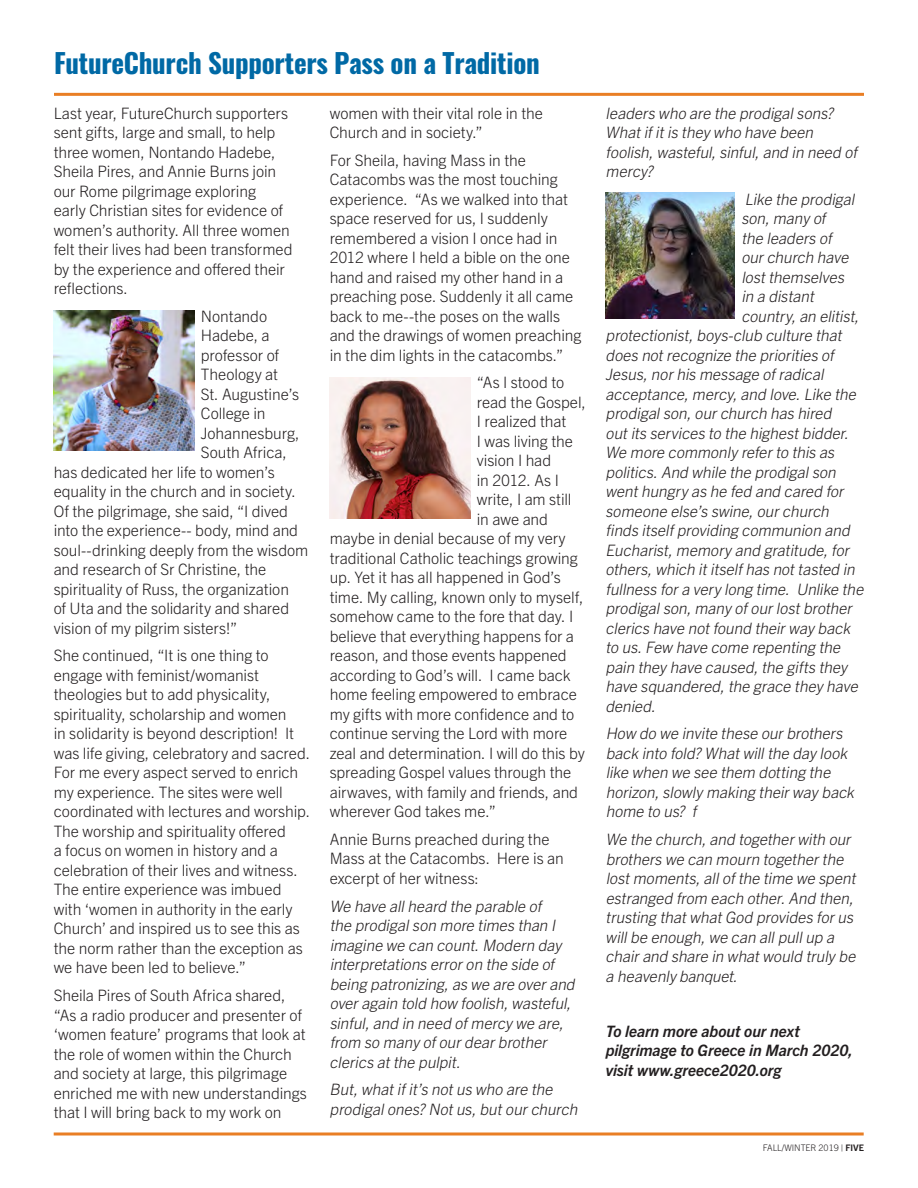
<style>
.page{position:relative;width:918px;height:1188px;background:#fff}
.page>*{position:absolute;margin:0;border:0;box-sizing:border-box;transform-origin:0 0}
.t1{font:700 27px "Oswald";letter-spacing:-.01em;color:#0069a5}
.Body_Copy{font:300 15.75px/19.5px "Trade Gothic Next LT Pro";letter-spacing:-.005em;color:#231f20}
.Body_Copy-2{font:italic 300 15.75px/19.5px "Trade Gothic Next LT Pro";color:#231f20}
.Body_Copy-3{font:italic 700 15.75px/19.5px "Trade Gothic Next LT Pro";letter-spacing:-.005em;color:#231f20}
.t2{font:300 9px "Trade Gothic Next LT Pro";color:#231f20}
.s1{font-style:inherit}
.s2{font-weight:700}
</style>
<div class="page">
<hr style="left:54px;top:93px;width:810px;height:3px;background:#e97e24">
<img style="left:54px;top:310px;width:140px;height:141px">
<img style="left:605px;top:192px;width:130px;height:126px">
<img style="left:330px;top:378px;width:140px;height:140px">
<svg style="left:54px;top:1132px;width:810px;height:4px;background:#ee9e5a"></svg>
<p class="t1" style="left:54px;top:49px;width:487px">FutureChurch Supporters Pass on a Tradition</p>
<p class="Body_Copy" style="left:54px;top:102px;width:240px">Last year, FutureChurch supporters sent gifts, large and small, to help three women, Nontando Hadebe,<br>Sheila Pires, and Annie Burns join our Rome pilgrimage exploring<br>early Christian sites for evidence of women’s authority. All three women felt their lives had been transformed by the experience and offered their reflections.</p>
<p class="Body_Copy" style="left:201px;top:305px;width:68px">Nontando</p>
<p class="Body_Copy" style="left:201px;top:325px;width:70px">Hadebe, a</p>
<p class="Body_Copy" style="left:201px;top:344px;width:80px">professor of</p>
<p class="Body_Copy" style="left:201px;top:364px;width:79px">Theology at</p>
<p class="Body_Copy" style="left:201px;top:383px;width:100px">St. Augustine’s</p>
<p class="Body_Copy" style="left:201px;top:403px;width:66px">College in</p>
<p class="Body_Copy" style="left:201px;top:422px;width:100px">Johannesburg,</p>
<p class="Body_Copy" style="left:201px;top:442px;width:88px">South Africa,</p>
<p class="Body_Copy" style="left:54px;top:461px;width:223px">has dedicated her life to women’s</p>
<p class="Body_Copy" style="left:54px;top:481px;width:244px">equality in the church and in society.</p>
<p class="Body_Copy" style="left:54px;top:500px;width:236px">Of the pilgrimage, she said, “I dived</p>
<p class="Body_Copy" style="left:54px;top:520px;width:246px">into the experience-- body, mind and</p>
<p class="Body_Copy" style="left:54px;top:539px;width:256px">soul--drinking deeply from the wisdom</p>
<p class="Body_Copy" style="left:54px;top:559px;width:214px">and research of Sr Christine, the</p>
<p class="Body_Copy" style="left:54px;top:578px;width:237px">spirituality of Russ, the organization</p>
<p class="Body_Copy" style="left:54px;top:598px;width:237px">of Uta and the solidarity and shared</p>
<p class="Body_Copy" style="left:54px;top:617px;width:185px">vision of my pilgrim sisters!”</p>
<p class="Body_Copy" style="left:54px;top:645px;width:258px">She continued, “It is one thing to engage with feminist/womanist theologies but to add physicality, spirituality, scholarship and women<br>in solidarity is beyond description! It was life giving, celebratory and sacred.<br>For me every aspect served to enrich my experience. The sites were well coordinated with lectures and worship.<br>The worship and spirituality offered<br>a focus on women in history and a celebration of their lives and witness.<br>The entire experience was imbued with ‘women in authority in the early Church’ and inspired us to see this as the norm rather than the exception as we have been led to believe.”</p>
<p class="Body_Copy" style="left:54px;top:985px;width:255px">Sheila Pires of South Africa shared, “As a radio producer and presenter of ‘women feature’ programs that look at the role of women within the Church and society at large, this pilgrimage enriched me with new understandings that I will bring back to my work on</p>
<p class="Body_Copy" style="left:330px;top:102px;width:215px">women with their vital role in the<br>Church and in society.”</p>
<p class="Body_Copy" style="left:330px;top:149px;width:253px">For Sheila, having Mass in the Catacombs was the most touching experience. “As we walked into that space reserved for us, I suddenly remembered a vision I once had in 2012 where I held a bible on the one hand and raised my other hand in a preaching pose. Suddenly it all came back to me--the poses on the walls and the drawings of women preaching in the dim lights in the catacombs.”</p>
<p class="Body_Copy" style="left:477px;top:372px;width:89px">“As I stood to</p>
<p class="Body_Copy" style="left:477px;top:391px;width:111px">read the Gospel,</p>
<p class="Body_Copy" style="left:477px;top:411px;width:91px">I realized that</p>
<p class="Body_Copy" style="left:477px;top:430px;width:98px">I was living the</p>
<p class="Body_Copy" style="left:477px;top:450px;width:76px">vision I had</p>
<p class="Body_Copy" style="left:477px;top:469px;width:84px">in 2012. As I</p>
<p class="Body_Copy" style="left:477px;top:489px;width:96px">write, I am still</p>
<p class="Body_Copy" style="left:477px;top:508px;width:73px">in awe and</p>
<p class="Body_Copy" style="left:330px;top:528px;width:238px">maybe in denial because of my very</p>
<p class="Body_Copy" style="left:330px;top:547px;width:250px">traditional Catholic teachings growing</p>
<p class="Body_Copy" style="left:330px;top:567px;width:233px">up. Yet it has all happened in God’s</p>
<p class="Body_Copy" style="left:330px;top:586px;width:255px">time. My calling, known only to myself,</p>
<p class="Body_Copy" style="left:330px;top:606px;width:245px">somehow came to the fore that day. I</p>
<p class="Body_Copy" style="left:330px;top:625px;width:246px">believe that everything happens for a</p>
<p class="Body_Copy" style="left:330px;top:645px;width:239px">reason, and those events happened</p>
<p class="Body_Copy" style="left:330px;top:664px;width:242px">according to God’s will. I came back</p>
<p class="Body_Copy" style="left:330px;top:684px;width:249px">home feeling empowered to embrace</p>
<p class="Body_Copy" style="left:330px;top:703px;width:246px">my gifts with more confidence and to</p>
<p class="Body_Copy" style="left:330px;top:723px;width:239px">continue serving the Lord with more</p>
<p class="Body_Copy" style="left:330px;top:742px;width:257px">zeal and determination. I will do this by</p>
<p class="Body_Copy" style="left:330px;top:762px;width:243px">spreading Gospel values through the</p>
<p class="Body_Copy" style="left:330px;top:781px;width:250px">airwaves, with family and friends, and</p>
<p class="Body_Copy" style="left:330px;top:801px;width:168px">wherever God takes me.”</p>
<p class="Body_Copy" style="left:330px;top:828px;width:236px">Annie Burns preached during the<br>Mass at the Catacombs. Here is an excerpt of her witness:</p>
<p class="Body_Copy-2" style="left:330px;top:895px;width:250px">We have allheard the parable of<br>the prodigalson more times than I imagine we can count.Modern day interpretations erroron the side of being patronizing,as we are overand overagain told how foolish,wasteful, sinful,and in need ofmercy we are, from so many ofourdearbrother clerics atthe pulpit.</p>
<p class="Body_Copy-2" style="left:330px;top:1079px;width:253px">But,whatifit’s notus who are the prodigalones?Notus,butourchurch</p>
<p class="Body_Copy-2" style="left:606px;top:102px;width:256px">leaders who are the prodigalsons?<br>Whatifitis they who have been foolish,wasteful,sinful,and in need of mercy?</p>
<p class="Body_Copy-2" style="left:745px;top:188px;width:115px">Like the prodigal</p>
<p class="Body_Copy-2" style="left:741px;top:208px;width:89px">son,many of</p>
<p class="Body_Copy-2" style="left:741px;top:227px;width:95px">the leaders of</p>
<p class="Body_Copy-2" style="left:741px;top:247px;width:112px">ourchurch have</p>
<p class="Body_Copy-2" style="left:741px;top:266px;width:108px">lostthemselves</p>
<p class="Body_Copy-2" style="left:741px;top:286px;width:78px">in a distant</p>
<p class="Body_Copy-2" style="left:741px;top:305px;width:123px">country,an elitist,</p>
<p class="Body_Copy-2" style="left:606px;top:325px;width:241px">protectionist,boys-club culture that</p>
<p class="Body_Copy-2" style="left:606px;top:344px;width:233px">does notrecognize the priorities of</p>
<p class="Body_Copy-2" style="left:606px;top:364px;width:223px">Jesus,norhis message ofradical</p>
<p class="Body_Copy-2" style="left:606px;top:383px;width:255px">acceptance,mercy,and love.Like the</p>
<p class="Body_Copy-2" style="left:606px;top:403px;width:231px">prodigalson,ourchurch has hired</p>
<p class="Body_Copy-2" style="left:606px;top:422px;width:248px">outits services to the highestbidder.</p>
<p class="Body_Copy-2" style="left:606px;top:442px;width:234px">We more commonly referto this as</p>
<p class="Body_Copy-2" style="left:606px;top:461px;width:235px">politics.And while the prodigalson</p>
<p class="Body_Copy-2" style="left:606px;top:481px;width:243px">wenthungry as he fed and cared for</p>
<p class="Body_Copy-2" style="left:606px;top:500px;width:228px">someone else’s swine,ourchurch</p>
<p class="Body_Copy-2" style="left:606px;top:520px;width:249px">finds itselfproviding communion and</p>
<p class="Body_Copy-2" style="left:606px;top:539px;width:249px">Eucharist,memory and gratitude,for</p>
<p class="Body_Copy-2" style="left:606px;top:559px;width:254px">others,which ititselfhas nottasted in</p>
<p class="Body_Copy-2" style="left:606px;top:578px;width:263px">fullness fora very long time. Unlike the</p>
<p class="Body_Copy-2" style="left:606px;top:598px;width:251px">prodigalson,many ofourlostbrother</p>
<p class="Body_Copy-2" style="left:606px;top:617px;width:250px">clerics have notfound theirway back</p>
<p class="Body_Copy-2" style="left:606px;top:637px;width:240px">to us.Few have come repenting the</p>
<p class="Body_Copy-2" style="left:606px;top:656px;width:247px">pain they have caused,the gifts they</p>
<p class="Body_Copy-2" style="left:606px;top:676px;width:257px">have squandered,the grace they have</p>
<p class="Body_Copy-2" style="left:606px;top:695px;width:55px">denied.</p>
<p class="Body_Copy-2" style="left:606px;top:723px;width:253px">How do we invite these ourbrothers back into fold?Whatwillthe day look like when we see them dotting the horizon,slowly making theirway back home to us? f</p>
<p class="Body_Copy-2" style="left:606px;top:829px;width:255px">We the church,and togetherwith our brothers we can mourn togetherthe lostmoments,allofthe time we spent estranged from each other.And then, trusting thatwhatGod provides forus willbe enough,we can allpullup a chairand share in whatwould truly be a heavenly <span class="s1">banquet.</span></p>
<p class="Body_Copy-3" style="left:606px;top:1020px;width:249px">To learn more about our next pilgrimage to Greece in March 2020, visit www.greece2020.org</p>
<p class="t2" style="left:763px;top:1142px;width:103px">FALL/WINTER 2019 | <span class="s2">FIVE</span></p>
</div>
